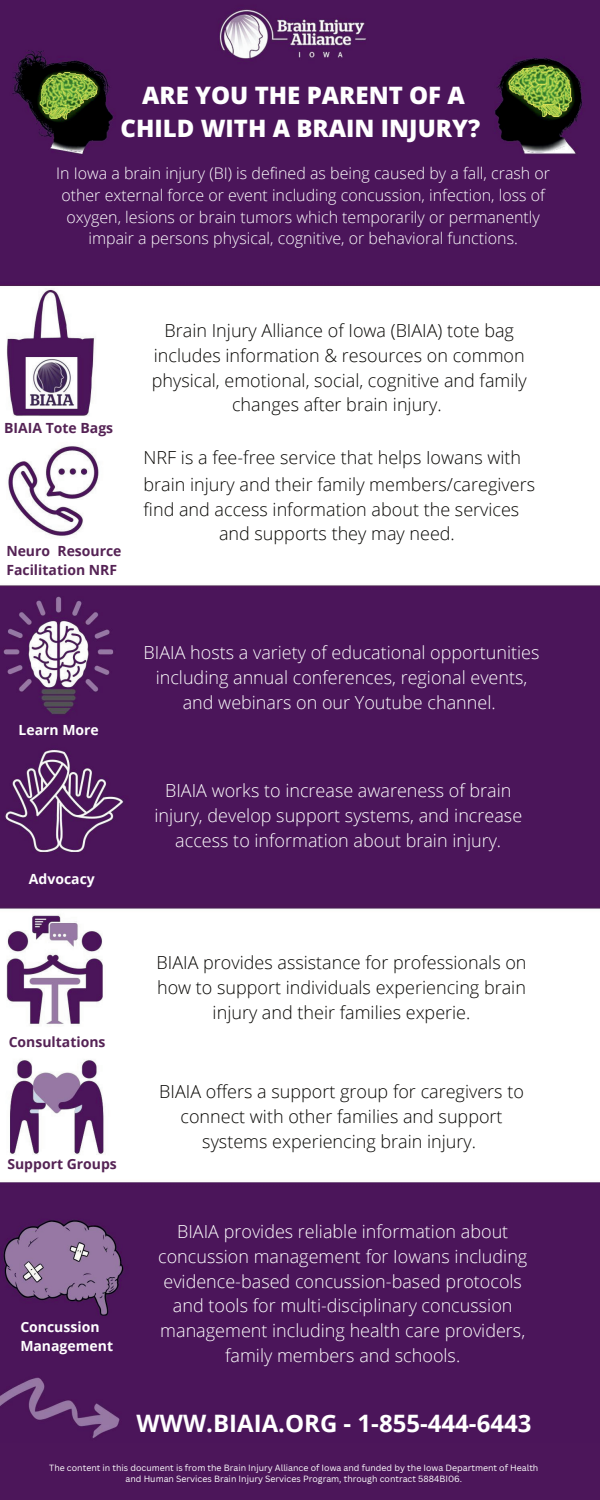
<style>
.page{position:relative;width:600px;height:1500px;background:#fff}
.page>*{position:absolute;margin:0;border:0;box-sizing:border-box;transform-origin:0 0}
.t1{font:800 24px/33px "Open Sans";color:#fff;text-align:center}
.t2{font:700 24px "Open Sans";color:#fff}
.t3{font:300 18px/24.8px "Open Sans";color:#080704;text-align:center}
.t4{font:300 18px/24.8px "Open Sans";color:#fff;text-align:center}
.t5{font:300 16px/21.8px "Open Sans";color:#fff;text-align:center}
.t6{font:700 14px/18.8px "Open Sans";color:#552355}
.t7{font:700 14px/18.8px "Open Sans";color:#fff}
.t8{font:8.8px/11.7px "Canva Sans";color:#fff;text-align:center}
</style>
<div class="page">
<img style="left:0;top:0;width:600px;height:1500px">
<div style="left:0;top:1443px;width:600px;height:56px;background:#4c165a"></div>
<h1 class="t1" style="left:121px;top:78px;width:361px">ARE YOU THE PARENT OF A<br>CHILD WITH A BRAIN INJURY?</h1>
<p class="t5" style="left:56px;top:162px;width:495px">In Iowa a brain injury (BI) is defined as being caused by a fall, crash or other external force or event including concussion, infection, loss of oxygen, lesions or brain tumors which temporarily or permanently impair a persons physical, cognitive, or behavioral functions.</p>
<p class="t6" style="left:4px;top:418px;width:111px">BIAIA Tote Bags</p>
<p class="t6" style="left:6px;top:541px;width:117px">Neuro Resource<br>Facilitation NRF</p>
<p class="t3" style="left:152px;top:318px;width:377px">Brain Injury Alliance of Iowa (BIAIA) tote bag includes information &amp; resources on common physical, emotional, social, cognitive and family changes after brain injury.</p>
<p class="t3" style="left:144px;top:443px;width:393px;line-height:27px;text-align:left">NRF is a fee-free service that helps Iowans with brain injury and their family members/caregivers</p>
<p class="t3" style="left:219px;top:496px;width:302px;text-align:left;text-indent:-75px">find and access information about the services and supports they may need.</p>
<p class="t7" style="left:19px;top:720px;width:82px">Learn More</p>
<p class="t7" style="left:29px;top:870px;width:67px">Advocacy</p>
<p class="t4" style="left:144px;top:640px;width:397px">BIAIA hosts a variety of educational opportunities including annual conferences, regional events, and webinars on our Youtube channel.</p>
<p class="t4" style="left:154px;top:778px;width:369px">BIAIA works to increase awareness of brain injury, develop support systems, and increase access to information about brain injury.</p>
<p class="t6" style="left:9px;top:1032px;width:98px">Consultations</p>
<p class="t6" style="left:7px;top:1154px;width:111px">Support Groups</p>
<p class="t3" style="left:157px;top:950px;width:371px">BIAIA provides assistance for professionals on how to support individuals experiencing brain injury and their families experie.</p>
<p class="t3" style="left:159px;top:1079px;width:366px">BIAIA offers a support group for caregivers to connect with other families and support systems experiencing brain injury.</p>
<p class="t7" style="left:20px;top:1318px;width:94px">Concussion<br>Management</p>
<p class="t4" style="left:158px;top:1219px;width:371px">BIAIA provides reliable information about concussion management for Iowans including evidence-based concussion-based protocols and tools for multi-disciplinary concussion management including health care providers, family members and schools.</p>
<h1 class="t2" style="left:137px;top:1406px;width:396px">WWW.BIAIA.ORG - 1-855-444-6443</h1>
<p class="t8" style="left:49px;top:1462px;width:491px">The content in this document is from the Brain Injury Alliance of Iowa and funded by the Iowa Department of Health and Human Services Brain Injury Services Program, through contract 5884BI06.</p>
</div>
